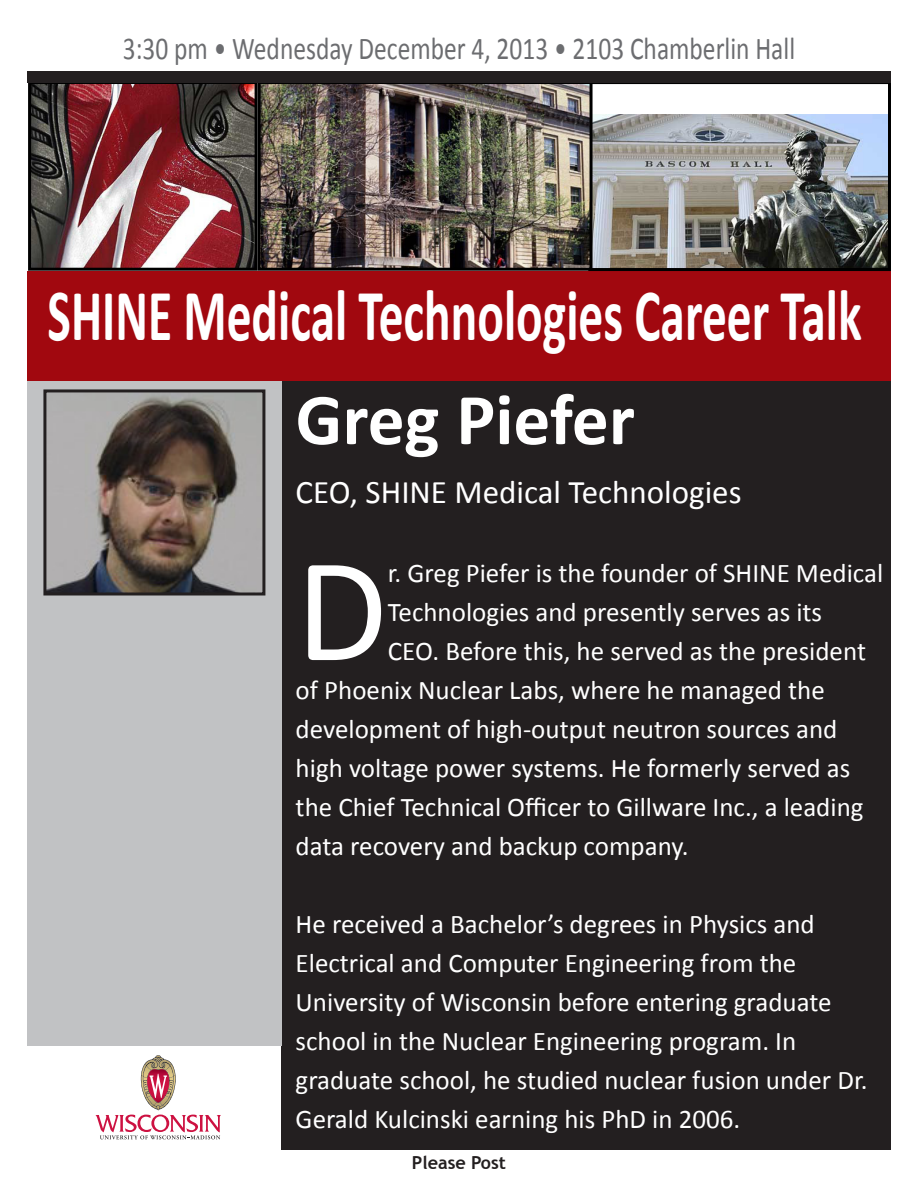
<style>
.page{position:relative;width:918px;height:1188px;background:#fff}
.page>*{position:absolute;margin:0;border:0;box-sizing:border-box;transform-origin:0 0}
.Abstract{font:149.85px "Calibri";color:#fff}
.t1{font:700 74.25px "Calibri";color:#fff;scale:.67 1}
.Abstract-2{font:700 73.5px "Calibri";color:#fff}
.Abstract-3{font:33px "Calibri";color:#fff}
.colloquium{font:31.8px "Calibri";color:#6c6d70;scale:.8 1}
.Abstract-4{font:27px/39px "Calibri";color:#fff}
.t2{font:700 18px "Trebuchet MS";color:#231f20}
</style>
<div class="page">
<div style="left:282px;top:381px;width:609px;height:769px;background:#231f20"></div>
<div style="left:27px;top:271px;width:864px;height:110px;background:#a1080f"></div>
<svg style="left:95px;top:1055px;width:126px;height:84px"></svg>
<div style="left:27px;top:381px;width:255px;height:664px;background:#c1c2c4"></div>
<img style="left:593px;top:115px;width:294px;height:152px">
<div style="left:588px;top:81px;width:303px;height:190px;border:3px solid #000"></div>
<img style="left:262px;top:85px;width:327px;height:182px">
<div style="left:258px;top:81px;width:335px;height:190px;border:3px solid #000"></div>
<img style="left:32px;top:85px;width:222px;height:182px">
<div style="left:28px;top:81px;width:230px;height:190px;border:3px solid #000"></div>
<div style="left:27px;top:71px;width:864px;height:11px;background:#231f20"></div>
<img style="left:47px;top:393px;width:214px;height:199px">
<div style="left:43px;top:389px;width:222px;height:207px;border:3px solid #231f20"></div>
<p class="colloquium" style="left:123px;top:28px;width:842px">3:30 pm • Wednesday December 4, 2013 • 2103 Chamberlin Hall</p>
<p class="t1" style="left:48px;top:268px;width:1217px">SHINE Medical Technologies Career Talk</p>
<p class="Abstract-2" style="left:296px;top:373px;width:341px">Greg Piefer</p>
<p class="Abstract-3" style="left:296px;top:471px;width:447px">CEO, SHINE Medical Technologies</p>
<p class="Abstract" style="left:296px;top:516px;width:94px">D</p>
<p class="Abstract-4" style="left:388px;top:554px;width:497px">r. Greg Piefer is the founder of SHINE Medical</p>
<p class="Abstract-4" style="left:388px;top:593px;width:436px">Technologies and presently serves as its</p>
<p class="Abstract-4" style="left:388px;top:632px;width:480px">CEO. Before this, he served as the president</p>
<p class="Abstract-4" style="left:296px;top:671px;width:531px">of Phoenix Nuclear Labs, where he managed the</p>
<p class="Abstract-4" style="left:296px;top:710px;width:543px">development of high-output neutron sources and</p>
<p class="Abstract-4" style="left:296px;top:749px;width:556px">high voltage power systems. He formerly served as</p>
<p class="Abstract-4" style="left:296px;top:788px;width:569px">the Chief Technical Officer to Gillware Inc., a leading</p>
<p class="Abstract-4" style="left:296px;top:827px;width:395px">data recovery and backup company.</p>
<p class="Abstract-4" style="left:296px;top:905px;width:574px">He received a Bachelor’s degrees in Physics and Electrical and Computer Engineering from the University of Wisconsin before entering graduate school in the Nuclear Engineering program. In graduate school, he studied nuclear fusion under Dr.<br>Gerald Kulcinski earning his PhD in 2006.</p>
<p class="t2" style="left:412px;top:1151px;width:96px">Please Post</p>
</div>
